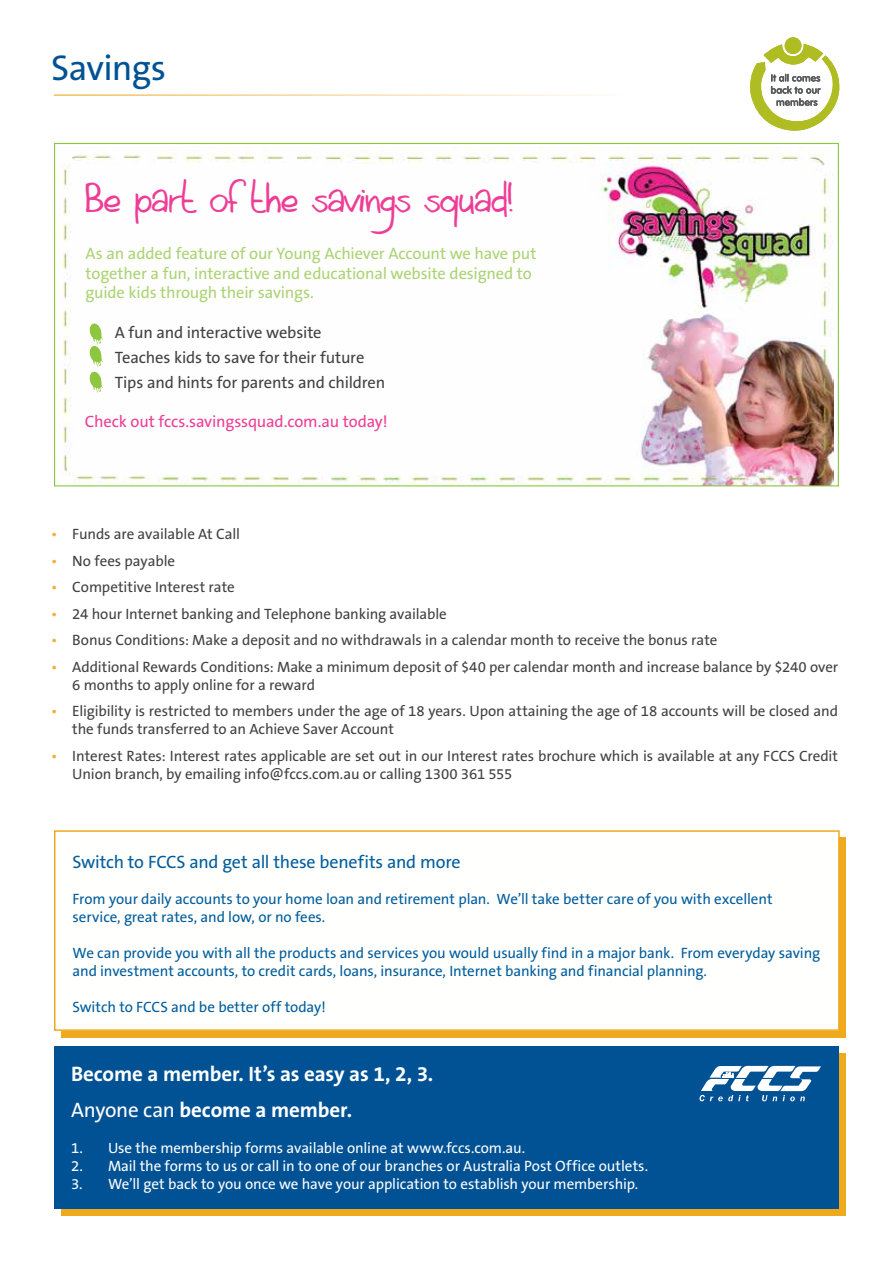
<style>
.page{position:relative;width:893px;height:1263px;background:#fff}
.page>*{position:absolute;margin:0;border:0;box-sizing:border-box;transform-origin:0 0}
.t1{font:36px "The Sans B5 Plain";color:#005295}
.t2{font:33px "Aint Nothing Fancy";letter-spacing:-.035em;color:#ee3d96}
.t3{font:700 21px/36px "The Sans B7";letter-spacing:-.005em;color:#fffffe}
.t4{font:18px "The Sans B5 Plain";letter-spacing:-.01em;color:#005d9c}
.t5{font:16.5px/19.5px "The Sans B5 Plain";letter-spacing:-.01em;color:#acd373}
.t6{font:16.5px/25px "The Sans B5 Plain";letter-spacing:-.01em;color:#414042}
.t7{font:16.5px "The Sans B5 Plain";letter-spacing:-.015em;color:#ee3d96}
.t8{font:15px/18px "The Sans B5 Plain";letter-spacing:-.01em;color:#414042}
.t9{font:15px/18px "The Sans B5 Plain";letter-spacing:-.01em;color:#005d9c}
.t10{font:15px "The Sans B5 Plain";letter-spacing:-.01em;color:#fffffe}
.s1{color:#f1b035}
.s2{font-family:"The Sans B5 Plain";font-weight:400;color:#fff}
.s3{color:#fff}
</style>
<div class="page">
<div style="left:62px;top:1054px;width:784px;height:162px;background:#efa91d"></div>
<div style="left:54px;top:1046px;width:785px;height:162px;background:#005295"></div>
<div style="left:62px;top:837px;width:784px;height:200px;background:#efa91d"></div>
<div style="left:55px;top:831px;width:784px;height:199px;background:#fffffe"></div>
<div style="left:54px;top:830px;width:786px;height:201px;border:2px solid #efa91d"></div>
<img style="left:58px;top:146px;width:775px;height:338px">
<svg style="left:90px;top:323px;width:13px;height:70px"></svg>
<div style="left:785px;top:37px;width:16px;height:17px;background:#afbc22;border-radius:50%"></div>
<svg style="left:750px;top:44px;width:89px;height:87px"></svg>
<svg style="left:699px;top:1065px;width:122px;height:36px"></svg>
<h1 class="t1" style="left:51px;top:49px;width:117px">Savings</h1>
<h2 class="t2" style="left:85px;top:181px;width:430px">Be part of the savings squad!</h2>
<p class="t5" style="left:86px;top:244px;width:452px">As an added feature of our Young Achiever Account we have put together a fun, interactive and educational website designed to guide kids through their savings.</p>
<p class="t6" style="left:115px;top:321px;width:272px">A fun and interactive website<br>Teaches kids to save for their future<br>Tips and hints for parents and children</p>
<p class="t7" style="left:85px;top:413px;width:305px">Check out fccs.savingssquad.com.au today!</p>
<p class="t8" style="left:51px;top:525px;width:190px"><span class="s1">•</span> Funds are available At Call</p>
<p class="t8" style="left:51px;top:552px;width:126px"><span class="s1">•</span> N o fees payable</p>
<p class="t8" style="left:51px;top:578px;width:185px"><span class="s1">•</span> Competitive I nterest rate</p>
<p class="t8" style="left:51px;top:605px;width:397px"><span class="s1">•</span> 24 hour I nternet banking and Telephone banking available</p>
<p class="t8" style="left:51px;top:631px;width:668px"><span class="s1">•</span> Bonus Conditions: Make a deposit and no withdrawals in a calendar month to receive the bonus rate</p>
<p class="t8" style="left:72px;top:658px;width:767px;text-indent:-21px"><span class="s1">•</span> Additional Rewards Conditions: Make a minimum deposit of $40 per calendar month and increase balance by $240 over<br>6 months to apply online for a reward</p>
<p class="t8" style="left:72px;top:702px;width:767px;text-indent:-21px"><span class="s1">•</span> Eligibility is restricted to members under the age of 18 years. U pon attaining the age of 18 accounts will be closed and the funds transferred to an Achieve Saver Account</p>
<p class="t8" style="left:72px;top:747px;width:767px;text-indent:-21px"><span class="s1">•</span> I nterest Rates: I nterest rates applicable are set out in our I nterest rates brochure which is available at any FCCS Credit<br>U nion branch, by emailing info@fccs.com.au or calling 1300 361 555</p>
<p class="t4" style="left:73px;top:852px;width:390px">Switch to FCCS and get all these benefits and more</p>
<p class="t9" style="left:73px;top:890px;width:702px">From your daily accounts to your home loan and retirement plan. We’ll take better care of you with excellent service, great rates, and low, or no fees.</p>
<p class="t9" style="left:73px;top:944px;width:749px">We can provide you with all the products and services you would usually find in a major bank. From everyday saving and investment accounts, to credit cards, loans, insurance, I nternet banking and financial planning.</p>
<p class="t9" style="left:73px;top:998px;width:255px">Switch to FCCS and be better off today!</p>
<h3 class="t3" style="left:71px;top:1056px;width:364px">Become a member. It’s as easy as 1, 2, 3.<br><span class="s2">Anyone can</span> <span class="s3">become a member.</span></h3>
<p class="t10" style="left:71px;top:1140px;width:456px">1. Use the membership forms available online at www.fccs.com.au.</p>
<p class="t10" style="left:71px;top:1158px;width:579px">2. Mail the forms to us or call in to one of our branches or Australia Post Office outlets.</p>
<p class="t10" style="left:71px;top:1176px;width:569px">3. We’ll get back to you once we have your application to establish your membership.</p>
</div>
